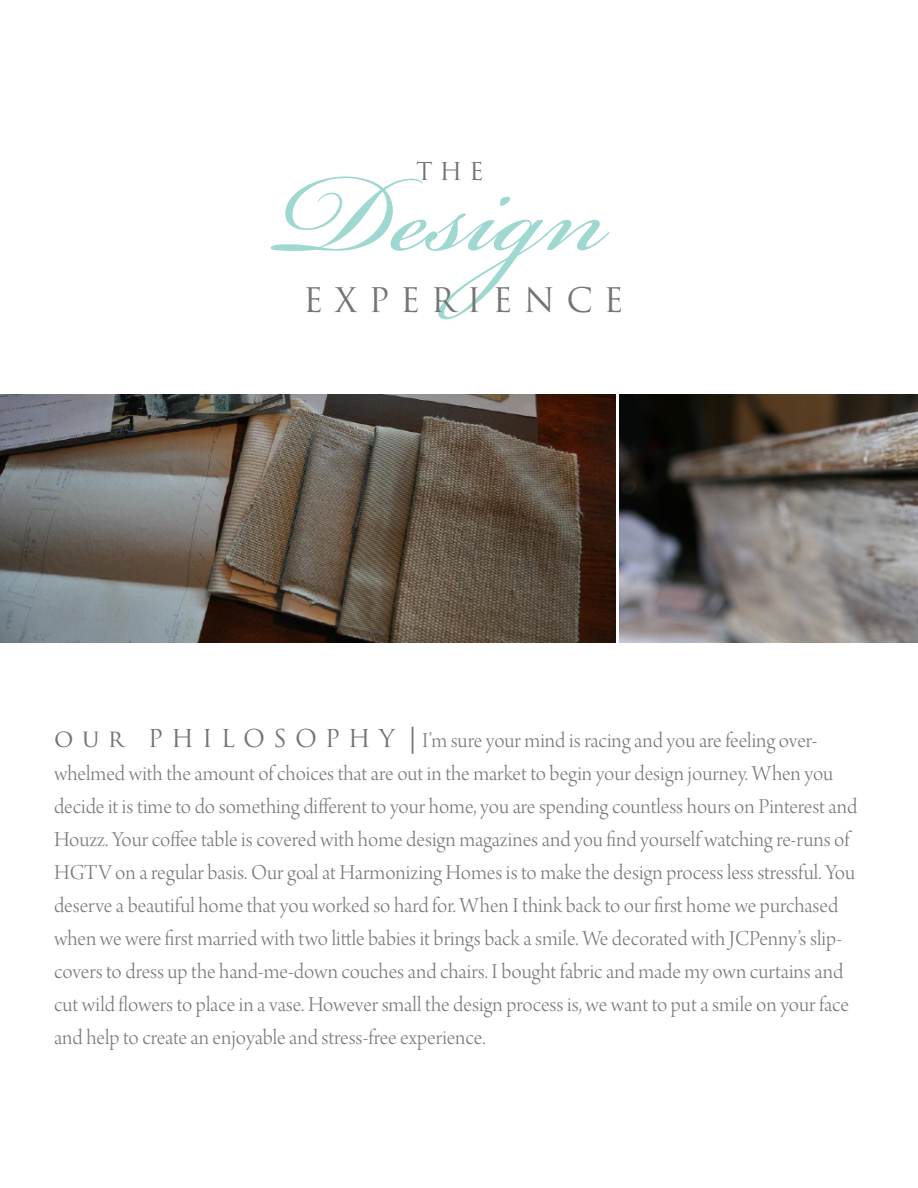
<style>
.page{position:relative;width:918px;height:1188px;background:#fff}
.page>*{position:absolute;margin:0;border:0;box-sizing:border-box;transform-origin:0 0}
.t1{font:172.5px "Bickham Script Pro";color:#9fd8d0}
.t2{font:33px "Trajan Pro 3";letter-spacing:.34em;color:#757474}
.t3{font:24px "Trajan Pro 3";color:#757474}
.t4{font:22.5px/33px "Arno Pro Light Display";color:#7a7c7f}
.s1{font-family:"Trajan Pro 3";font-size:24px;color:#757474}
.s2{font-family:"Minion Pro";font-size:27px;color:#757474}
</style>
<div class="page">
<img style="left:620px;top:394px;width:298px;height:248px">
<img style="left:0;top:394px;width:616px;height:248px">
<p class="t3" style="left:416px;top:155px;width:69px">THE</p>
<p class="t1" style="left:278px;top:89px;width:326px">Design</p>
<p class="t2" style="left:303px;top:277px;width:322px">EXPERIENCE</p>
<p class="t4" style="left:54px;top:725px;width:805px"><span class="s1">o u r P H I L O S O P H Y</span> <span class="s2">|</span> I’m sure your mind is racing and you are feeling over&shy;whelmed with the amount of choices that are out in the market to begin your design journey. When you decide it is time to do something different to your home, you are spending countless hours on Pinterest and Houzz. Your coffee table is covered with home design magazines and you find yourself watching re-runs of HGTV on a regular basis. Our goal at Harmonizing Homes is to make the design process less stressful. You deserve a beautiful home that you worked so hard for. When I think back to our first home we purchased when we were first married with two little babies it brings back a smile. We decorated with JCPenny’s slip&shy;covers to dress up the hand-me-down couches and chairs. I bought fabric and made my own curtains and cut wild flowers to place in a vase. However small the design process is, we want to put a smile on your face and help to create an enjoyable and stress-free experience.</p>
</div>
